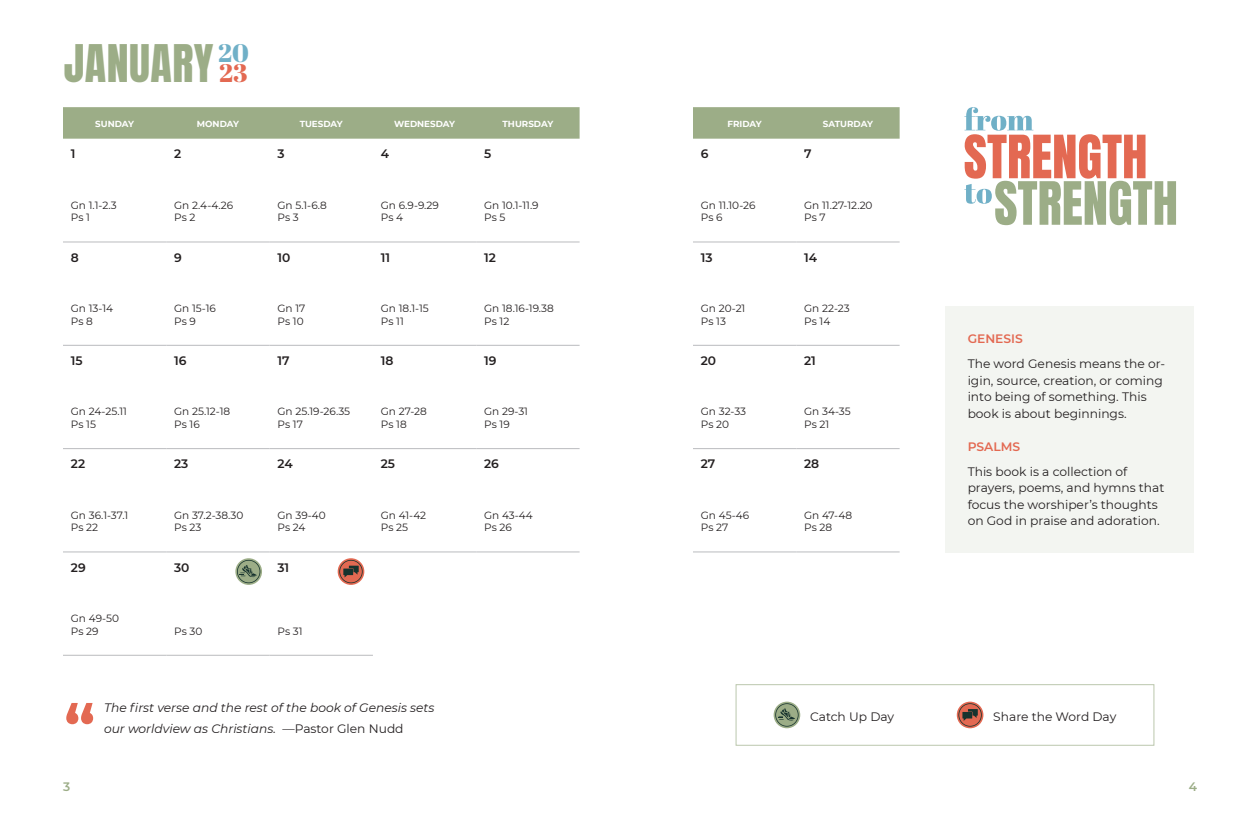
<style>
.page{position:relative;width:1260px;height:819px;background:#fff}
.page>*{position:absolute;margin:0;border:0;box-sizing:border-box;transform-origin:0 0}
.t1{font:700 62.65px "Montserrat";color:#e36952}
.t2{font:44.1px "Anton";letter-spacing:.01em;color:#9cad87}
.t3{font:25.2px "Abril Fatface";color:#70b0c7}
.t4{font:25.2px "Abril Fatface";color:#e36952}
.t5{font:12.25px/16.6px "Montserrat";color:#231f20}
.t6{font:italic 12.25px/21px "Montserrat";color:#231f20}
.t7{font:600 12.25px "Montserrat";color:#231f20}
.t8{font:600 12.25px "Montserrat";color:#e36952}
.t9{font:600 12.25px "Montserrat";color:#9cad87}
.Verses{font:10.5px/12.6px "Montserrat";color:#231f20}
.t10{font:700 8.75px "Montserrat";color:#fff}
.s1{font-style:normal}
</style>
<div class="page">
<svg style="left:964px;top:107px;width:212px;height:118px"></svg>
<svg style="left:774px;top:702px;width:26px;height:26px"></svg>
<svg style="left:775px;top:703px;width:24px;height:24px"></svg>
<svg style="left:957px;top:702px;width:26px;height:26px"></svg>
<svg style="left:958px;top:703px;width:24px;height:24px"></svg>
<div style="left:736px;top:684px;width:418px;height:61px;border:1px solid #bbc7ad"></div>
<div style="left:945px;top:306px;width:248px;height:246px;background:#f3f5f1"></div>
<div style="left:63px;top:107px;width:517px;height:32px;background:#9cad87"></div>
<hr style="left:63px;top:242px;width:103px;height:1px;background:#babbbe">
<hr style="left:166px;top:242px;width:104px;height:1px;background:#babbbe">
<hr style="left:270px;top:242px;width:103px;height:1px;background:#babbbe">
<hr style="left:373px;top:242px;width:103px;height:1px;background:#babbbe">
<hr style="left:476px;top:242px;width:104px;height:1px;background:#babbbe">
<hr style="left:63px;top:345px;width:103px;height:1px;background:#babbbe">
<hr style="left:166px;top:345px;width:104px;height:1px;background:#babbbe">
<hr style="left:270px;top:345px;width:103px;height:1px;background:#babbbe">
<hr style="left:373px;top:345px;width:103px;height:1px;background:#babbbe">
<hr style="left:476px;top:345px;width:104px;height:1px;background:#babbbe">
<hr style="left:63px;top:448px;width:103px;height:1px;background:#babbbe">
<hr style="left:166px;top:448px;width:104px;height:1px;background:#babbbe">
<hr style="left:270px;top:448px;width:103px;height:1px;background:#babbbe">
<hr style="left:373px;top:448px;width:103px;height:1px;background:#babbbe">
<hr style="left:476px;top:448px;width:104px;height:1px;background:#babbbe">
<hr style="left:63px;top:552px;width:103px;height:1px;background:#babbbe">
<hr style="left:166px;top:552px;width:104px;height:1px;background:#babbbe">
<hr style="left:270px;top:552px;width:103px;height:1px;background:#babbbe">
<hr style="left:373px;top:552px;width:103px;height:1px;background:#babbbe">
<hr style="left:476px;top:552px;width:104px;height:1px;background:#babbbe">
<hr style="left:63px;top:655px;width:103px;height:1px;background:#babbbe">
<hr style="left:166px;top:655px;width:104px;height:1px;background:#babbbe">
<hr style="left:270px;top:655px;width:103px;height:1px;background:#babbbe">
<svg style="left:235px;top:558px;width:27px;height:27px"></svg>
<svg style="left:237px;top:560px;width:23px;height:23px"></svg>
<div style="left:693px;top:107px;width:207px;height:32px;background:#9cad87"></div>
<hr style="left:693px;top:242px;width:103px;height:1px;background:#babbbe">
<hr style="left:796px;top:242px;width:104px;height:1px;background:#babbbe">
<hr style="left:693px;top:345px;width:103px;height:1px;background:#babbbe">
<hr style="left:796px;top:345px;width:104px;height:1px;background:#babbbe">
<hr style="left:693px;top:448px;width:103px;height:1px;background:#babbbe">
<hr style="left:796px;top:448px;width:104px;height:1px;background:#babbbe">
<hr style="left:693px;top:552px;width:103px;height:1px;background:#babbbe">
<hr style="left:796px;top:552px;width:104px;height:1px;background:#babbbe">
<svg style="left:338px;top:558px;width:26px;height:27px"></svg>
<svg style="left:339px;top:560px;width:24px;height:23px"></svg>
<p class="t2" style="left:64px;top:41px;width:151px">JANUARY</p>
<p class="t3" style="left:218px;top:35px;width:32px">20</p>
<p class="t4" style="left:219px;top:55px;width:30px">23</p>
<p class="t10" style="left:95px;top:118px;width:40px">SUNDAY</p>
<p class="t10" style="left:197px;top:118px;width:44px">MONDAY</p>
<p class="t10" style="left:300px;top:118px;width:45px">TUESDAY</p>
<p class="t10" style="left:394px;top:118px;width:63px">WEDNESDAY</p>
<p class="t10" style="left:503px;top:118px;width:52px">THURSDAY</p>
<p class="t10" style="left:728px;top:118px;width:36px">FRIDAY</p>
<p class="t10" style="left:823px;top:118px;width:51px">SATURDAY</p>
<p class="t7" style="left:71px;top:145px;width:6px">1</p>
<p class="t7" style="left:174px;top:145px;width:9px">2</p>
<p class="t7" style="left:278px;top:145px;width:9px">3</p>
<p class="t7" style="left:381px;top:145px;width:10px">4</p>
<p class="t7" style="left:484px;top:145px;width:9px">5</p>
<p class="t7" style="left:701px;top:145px;width:9px">6</p>
<p class="t7" style="left:804px;top:145px;width:9px">7</p>
<p class="Verses" style="left:71px;top:198px;width:47px">Gn 1.1-2.3</p>
<p class="Verses" style="left:71px;top:211px;width:21px">Ps 1</p>
<p class="Verses" style="left:174px;top:198px;width:61px">Gn 2.4-4.26</p>
<p class="Verses" style="left:174px;top:211px;width:23px">Ps 2</p>
<p class="Verses" style="left:278px;top:198px;width:51px">Gn 5.1-6.8</p>
<p class="Verses" style="left:278px;top:211px;width:23px">Ps 3</p>
<p class="Verses" style="left:381px;top:198px;width:60px">Gn 6.9-9.29</p>
<p class="Verses" style="left:381px;top:211px;width:24px">Ps 4</p>
<p class="Verses" style="left:484px;top:198px;width:56px">Gn 10.1-11.9</p>
<p class="Verses" style="left:484px;top:211px;width:23px">Ps 5</p>
<p class="Verses" style="left:701px;top:198px;width:56px">Gn 11.10-26</p>
<p class="Verses" style="left:701px;top:211px;width:23px">Ps 6</p>
<p class="Verses" style="left:804px;top:198px;width:70px">Gn 11.27-12.20<br>Ps 7</p>
<p class="t7" style="left:71px;top:249px;width:9px">8</p>
<p class="t7" style="left:174px;top:249px;width:9px">9</p>
<p class="t7" style="left:278px;top:249px;width:14px">10</p>
<p class="t7" style="left:381px;top:249px;width:11px">11</p>
<p class="t7" style="left:484px;top:249px;width:13px">12</p>
<p class="t7" style="left:701px;top:249px;width:13px">13</p>
<p class="t7" style="left:804px;top:249px;width:14px">14</p>
<p class="Verses" style="left:71px;top:302px;width:44px">Gn 13-14</p>
<p class="Verses" style="left:71px;top:314px;width:24px">Ps 8</p>
<p class="Verses" style="left:174px;top:302px;width:43px">Gn 15-16</p>
<p class="Verses" style="left:174px;top:314px;width:23px">Ps 9</p>
<p class="Verses" style="left:278px;top:302px;width:29px">Gn 17</p>
<p class="Verses" style="left:278px;top:314px;width:28px">Ps 10</p>
<p class="Verses" style="left:381px;top:302px;width:50px">Gn 18.1-15</p>
<p class="Verses" style="left:381px;top:314px;width:25px">Ps 11</p>
<p class="Verses" style="left:484px;top:302px;width:71px">Gn 18.16-19.38<br>Ps 12</p>
<p class="Verses" style="left:701px;top:302px;width:46px">Gn 20-21</p>
<p class="Verses" style="left:701px;top:314px;width:27px">Ps 13</p>
<p class="Verses" style="left:804px;top:302px;width:47px">Gn 22-23</p>
<p class="Verses" style="left:804px;top:314px;width:28px">Ps 14</p>
<p class="t7" style="left:71px;top:352px;width:13px">15</p>
<p class="t7" style="left:174px;top:352px;width:14px">16</p>
<p class="t7" style="left:278px;top:352px;width:14px">17</p>
<p class="t7" style="left:381px;top:352px;width:14px">18</p>
<p class="t7" style="left:484px;top:352px;width:14px">19</p>
<p class="Verses" style="left:71px;top:405px;width:58px">Gn 24-25.11</p>
<p class="Verses" style="left:71px;top:418px;width:27px">Ps 15</p>
<p class="Verses" style="left:174px;top:405px;width:57px">Gn 25.12-18</p>
<p class="Verses" style="left:174px;top:418px;width:27px">Ps 16</p>
<p class="Verses" style="left:278px;top:405px;width:74px">Gn 25.19-26.35<br>Ps 17</p>
<p class="Verses" style="left:381px;top:405px;width:48px">Gn 27-28</p>
<p class="Verses" style="left:381px;top:418px;width:27px">Ps 18</p>
<p class="Verses" style="left:484px;top:405px;width:45px">Gn 29-31</p>
<p class="Verses" style="left:484px;top:418px;width:27px">Ps 19</p>
<p class="t7" style="left:71px;top:455px;width:16px">22</p>
<p class="t7" style="left:174px;top:455px;width:16px">23</p>
<p class="t7" style="left:278px;top:455px;width:17px">24</p>
<p class="t7" style="left:381px;top:455px;width:16px">25</p>
<p class="t7" style="left:484px;top:455px;width:16px">26</p>
<p class="Verses" style="left:71px;top:508px;width:59px">Gn 36.1-37.1<br>Ps 22</p>
<p class="Verses" style="left:174px;top:508px;width:71px">Gn 37.2-38.30<br>Ps 23</p>
<p class="Verses" style="left:278px;top:508px;width:50px">Gn 39-40</p>
<p class="Verses" style="left:278px;top:521px;width:30px">Ps 24</p>
<p class="Verses" style="left:381px;top:508px;width:47px">Gn 41-42</p>
<p class="Verses" style="left:381px;top:521px;width:29px">Ps 25</p>
<p class="Verses" style="left:484px;top:508px;width:50px">Gn 43-44</p>
<p class="Verses" style="left:484px;top:521px;width:29px">Ps 26</p>
<p class="t7" style="left:701px;top:352px;width:17px">20</p>
<p class="t7" style="left:804px;top:352px;width:13px">21</p>
<p class="Verses" style="left:701px;top:405px;width:47px">Gn 32-33</p>
<p class="Verses" style="left:701px;top:418px;width:30px">Ps 20</p>
<p class="Verses" style="left:804px;top:405px;width:48px">Gn 34-35</p>
<p class="Verses" style="left:804px;top:418px;width:27px">Ps 21</p>
<p class="t7" style="left:701px;top:455px;width:16px">27</p>
<p class="t7" style="left:804px;top:455px;width:17px">28</p>
<p class="Verses" style="left:701px;top:508px;width:50px">Gn 45-46</p>
<p class="Verses" style="left:701px;top:521px;width:29px">Ps 27</p>
<p class="Verses" style="left:804px;top:508px;width:49px">Gn 47-48</p>
<p class="Verses" style="left:804px;top:521px;width:30px">Ps 28</p>
<p class="t8" style="left:968px;top:330px;width:57px">GENESIS</p>
<p class="t5" style="left:968px;top:355px;width:199px">The word Genesis means the or&shy;igin, source, creation, or coming into being of something. This book is about beginnings.</p>
<p class="t8" style="left:968px;top:438px;width:54px">PSALMS</p>
<p class="t5" style="left:968px;top:462px;width:198px">This book is a collection of prayers, poems, and hymns that focus the worshiper’s thoughts on God in praise and adoration.</p>
<p class="t7" style="left:71px;top:559px;width:16px">29</p>
<p class="t7" style="left:174px;top:559px;width:17px">30</p>
<p class="t7" style="left:278px;top:559px;width:13px">31</p>
<p class="Verses" style="left:71px;top:612px;width:50px">Gn 49-50</p>
<p class="Verses" style="left:71px;top:624px;width:29px">Ps 29</p>
<p class="Verses" style="left:174px;top:624px;width:30px">Ps 30</p>
<p class="Verses" style="left:278px;top:624px;width:27px">Ps 31</p>
<p class="t1" style="left:64px;top:682px;width:33px">“</p>
<p class="t6" style="left:104px;top:697px;width:332px">The first verse and the rest of the book of Genesis sets our worldview as Christians. <span class="s1">—Pastor Glen Nudd</span></p>
<p class="t5" style="left:810px;top:708px;width:86px">Catch Up Day</p>
<p class="t5" style="left:993px;top:708px;width:125px">Share the Word Day</p>
<p class="t9" style="left:63px;top:778px;width:9px">3</p>
<p class="t9" style="left:1189px;top:778px;width:10px">4</p>
</div>
